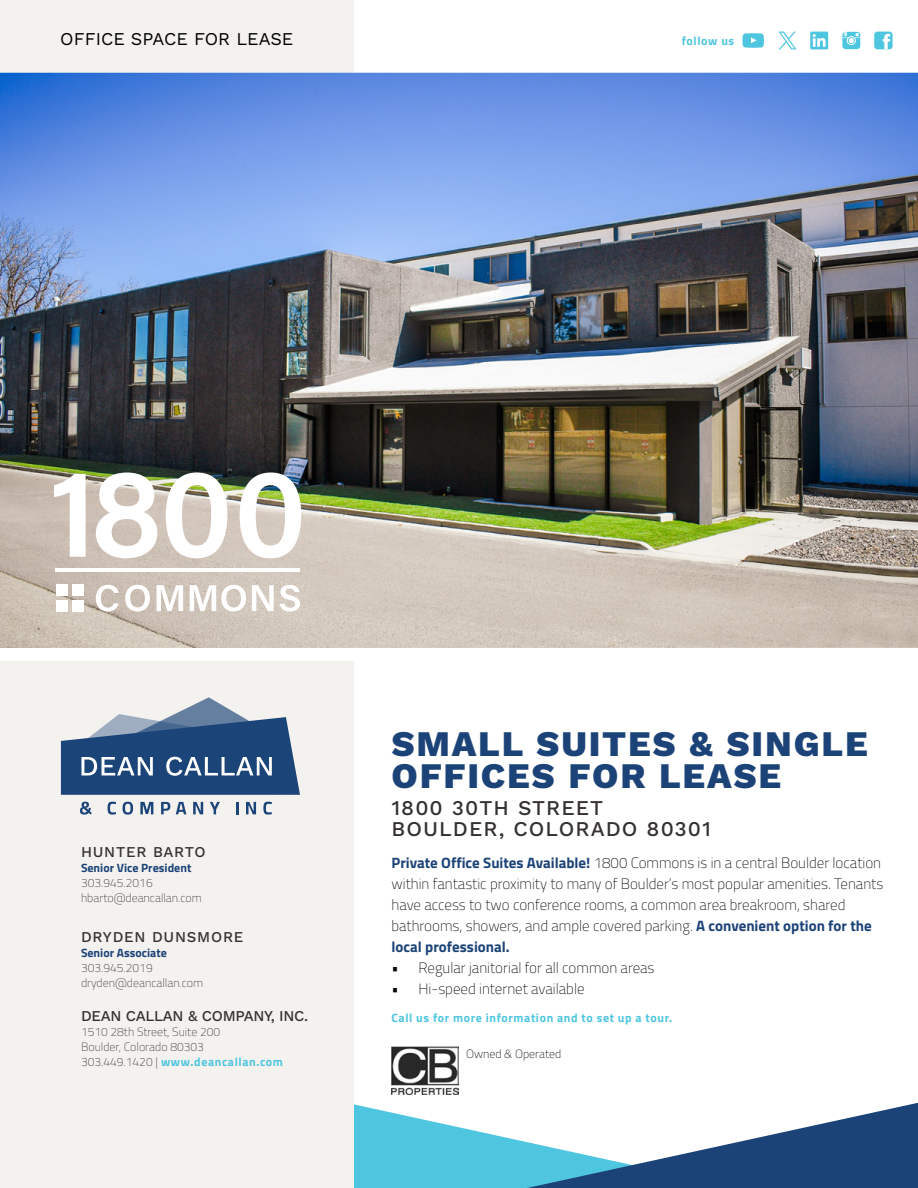
<style>
.page{position:relative;width:918px;height:1188px;background:#fff}
.page>*{position:absolute;margin:0;border:0;box-sizing:border-box;transform-origin:0 0}
.t1{font:800 36px/31.5px "Work Sans";letter-spacing:.05em;color:#1c4378}
.t2{font:500 21px/21px "Work Sans";letter-spacing:.05em;color:#353132}
.t3{font:18px "Work Sans";color:#000}
.t4{font:200 15px/21px "Cairo";color:#000}
.t5{font:500 15px "Work Sans";letter-spacing:.035em;color:#353132}
.t6{font:500 15px "Work Sans";letter-spacing:-.02em;color:#353132}
.t7{font:200 12px/15px "Cairo";color:#353132}
.t8{font:700 12px "Cairo";letter-spacing:.05em;color:#4fc6df}
.t9{font:700 12px "Cairo";color:#1c4378}
.t10{font:200 12px "Cairo";color:#000}
.s1{font-weight:700;color:#4fc6df}
.s2{font-weight:700;color:#1c4378}
</style>
<div class="page">
<svg style="left:354px;top:1085px;width:173px;height:103px;fill:#4fc6df"></svg>
<div style="left:0;top:662px;width:354px;height:526px;background:#f4f2ef"></div>
<div style="left:0;top:0;width:354px;height:73px;background:#f4f2ef"></div>
<svg style="left:527px;top:1103px;width:391px;height:85px"></svg>
<img style="left:0;top:73px;width:918px;height:575px">
<img style="left:392px;top:1047px;width:67px;height:47px">
<svg style="left:61px;top:697px;width:239px;height:98px"></svg>
<svg style="left:80px;top:802px;width:12px;height:13px"></svg>
<svg style="left:108px;top:802px;width:8px;height:13px"></svg>
<svg style="left:123px;top:802px;width:10px;height:13px"></svg>
<svg style="left:140px;top:802px;width:13px;height:12px"></svg>
<svg style="left:161px;top:802px;width:9px;height:12px"></svg>
<svg style="left:176px;top:802px;width:10px;height:12px"></svg>
<svg style="left:193px;top:802px;width:10px;height:12px"></svg>
<svg style="left:210px;top:802px;width:10px;height:12px"></svg>
<svg style="left:236px;top:802px;width:2px;height:12px"></svg>
<svg style="left:246px;top:802px;width:10px;height:12px"></svg>
<svg style="left:263px;top:802px;width:9px;height:13px"></svg>
<svg style="left:54px;top:474px;width:32px;height:83px"></svg>
<svg style="left:96px;top:473px;width:61px;height:85px"></svg>
<svg style="left:166px;top:472px;width:61px;height:86px"></svg>
<img style="left:240px;top:472px;width:61px;height:86px">
<hr style="left:56px;top:568px;width:244px;height:4px;background:#fff">
<svg style="left:96px;top:585px;width:23px;height:26px"></svg>
<svg style="left:125px;top:585px;width:25px;height:26px"></svg>
<svg style="left:157px;top:585px;width:26px;height:26px"></svg>
<svg style="left:190px;top:585px;width:56px;height:26px"></svg>
<svg style="left:252px;top:585px;width:22px;height:26px"></svg>
<svg style="left:280px;top:585px;width:20px;height:26px"></svg>
<div style="left:72px;top:584px;width:12px;height:12px;background:#fff"></div>
<div style="left:56px;top:584px;width:12px;height:12px;background:#fff"></div>
<div style="left:72px;top:600px;width:12px;height:12px;background:#fff"></div>
<div style="left:56px;top:600px;width:12px;height:12px;background:#fff"></div>
<svg style="left:842px;top:32px;width:18px;height:17px"></svg>
<div style="left:810px;top:32px;width:18px;height:17px;background:#4fc6df"></div>
<svg style="left:813px;top:34px;width:13px;height:13px"></svg>
<div style="left:874px;top:32px;width:19px;height:17px;background:#4fc6df;border-radius:3px"></div>
<svg style="left:883px;top:34px;width:7px;height:15px"></svg>
<svg style="left:742px;top:33px;width:22px;height:15px"></svg>
<svg style="left:779px;top:32px;width:17px;height:17px"></svg>
<p class="t3" style="left:60px;top:28px;width:235px">OFFICE SPACE FOR LEASE</p>
<p class="t8" style="left:682px;top:31px;width:54px">follow us</p>
<p class="t5" style="left:81px;top:843px;width:126px">HUNTER BARTO</p>
<p class="t9" style="left:81px;top:858px;width:112px">Senior Vice President</p>
<p class="t7" style="left:81px;top:875px;width:122px">303.945.2016 hbarto@deancallan.com</p>
<p class="t5" style="left:81px;top:928px;width:164px">DRYDEN DUNSMORE</p>
<p class="t9" style="left:81px;top:943px;width:87px">Senior Associate</p>
<p class="t7" style="left:81px;top:961px;width:124px">303.945.2019 dryden@deancallan.com</p>
<p class="t6" style="left:81px;top:1007px;width:229px">DEAN CALLAN &amp; COMPANY, INC.</p>
<p class="t7" style="left:81px;top:1024px;width:203px">1510 28th Street, Suite 200<br>Boulder, Colorado 80303<br>303.449.1420 | <span class="s1">www.deancallan.com</span></p>
<h1 class="t1" style="left:392px;top:730px;width:478px">SMALL SUITES &amp; SINGLE<br>OFFICES FOR LEASE</h1>
<h2 class="t2" style="left:392px;top:799px;width:321px">1800 30TH STREET<br>BOULDER, COLORADO 80301</h2>
<p class="t4" style="left:392px;top:852px;width:493px"><span class="s2">Private Office Suites Available!</span> 1800 Commons is in a central Boulder location within fantastic proximity to many of Boulder’s most popular amenities. Tenants have access to two conference rooms, a common area breakroom, shared bathrooms, showers, and ample covered parking. <span class="s2">A convenient option for the local professional.</span></p>
<p class="t4" style="left:392px;top:957px;width:265px">• Regular janitorial for all common areas</p>
<p class="t4" style="left:392px;top:978px;width:195px">• Hi-speed internet available</p>
<p class="t8" style="left:392px;top:1008px;width:282px">Call us for more information and to set up a tour.</p>
<p class="t10" style="left:466px;top:1045px;width:97px">Owned &amp; Operated</p>
</div>
